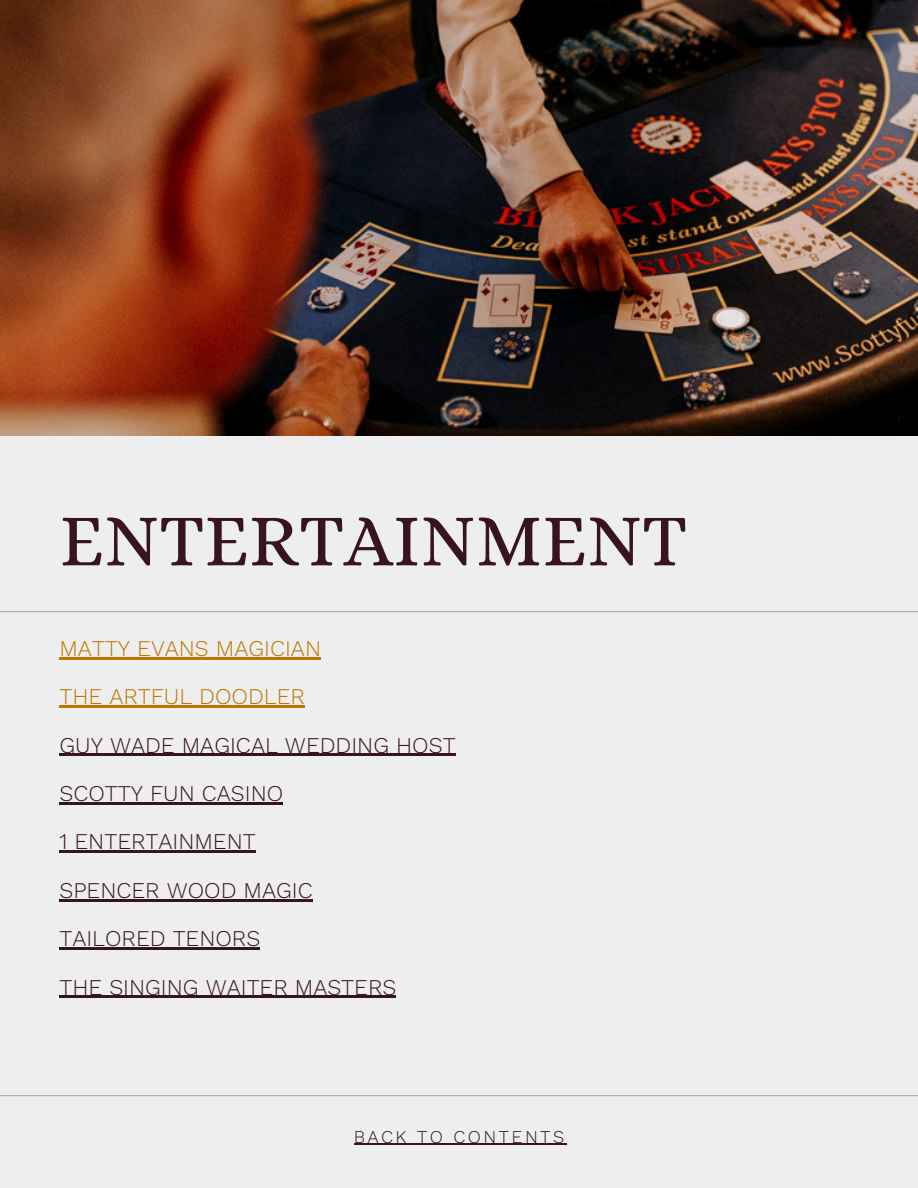
<style>
.page{position:relative;width:918px;height:1188px;background:#eee}
.page>*{position:absolute;margin:0;border:0;box-sizing:border-box;transform-origin:0 0}
.t1{font:75px "Alice";color:#381420}
.t2{font:300 22.5px/48.3px "Work Sans";color:#381420}
.t3{font:300 18px "Work Sans";letter-spacing:.135em;color:#381420}
.s1{color:#bd7700}
</style>
<div class="page">
<img style="left:0;top:0;width:918px;height:435px">
<hr style="left:1px;top:1095px;width:917px;height:1px;background:#c0a699">
<hr style="left:59px;top:657px;width:262px;height:2px;background:#bd7700">
<hr style="left:59px;top:705px;width:246px;height:3px;background:#bd7700">
<hr style="left:59px;top:754px;width:397px;height:2px;background:#381420">
<hr style="left:59px;top:802px;width:224px;height:2px;background:#381420">
<hr style="left:59px;top:851px;width:197px;height:2px;background:#381420">
<hr style="left:59px;top:899px;width:254px;height:2px;background:#381420">
<hr style="left:59px;top:947px;width:201px;height:3px;background:#381420">
<hr style="left:59px;top:996px;width:337px;height:2px;background:#381420">
<hr style="left:354px;top:1144px;width:213px;height:1px;background:#381420">
<hr style="left:0;top:611px;width:918px;height:1px;background:#c0a699">
<h1 class="t1" style="left:59px;top:497px;width:629px">ENTERTAINMENT</h1>
<p class="t2" style="left:59px;top:626px;width:398px"><span class="s1">MATTY EVANS MAGICIAN<br>THE ARTFUL DOODLER<br></span>GUY WADE MAGICAL WEDDING HOST<br>SCOTTY FUN CASINO<br>1 ENTERTAINMENT<br>SPENCER WOOD MAGIC<br>TAILORED TENORS<br>THE SINGING WAITER MASTERS</p>
<p class="t3" style="left:354px;top:1129px;width:212px">BACK TO CONTENTS</p>
</div>
